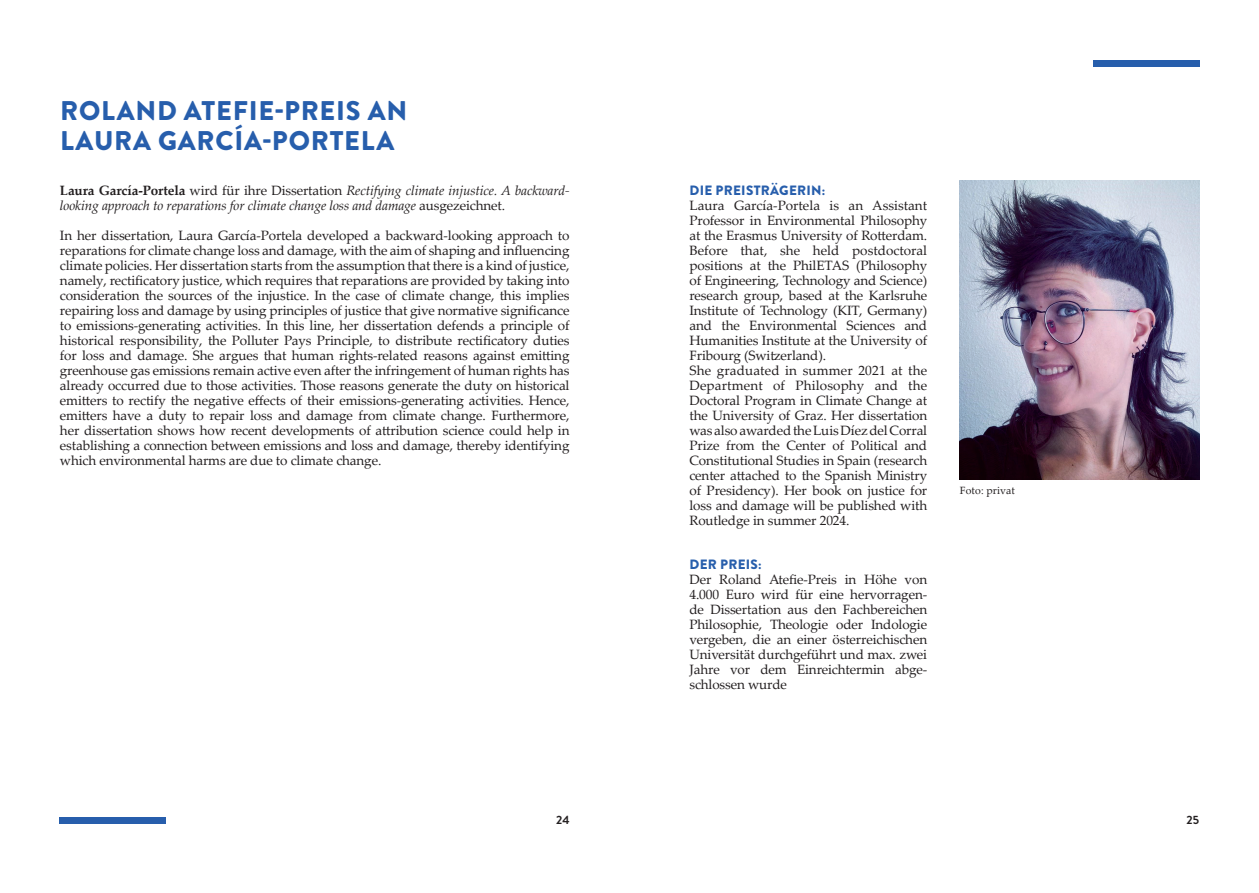
<style>
.page{position:relative;width:1259px;height:893px;background:#fff}
.page>*{position:absolute;margin:0;border:0;box-sizing:border-box;transform-origin:0 0}
.t1{font:900 27px/30px "Brandon Grotesque";letter-spacing:.03em;color:#275eac}
.t2{font:13.5px/15px "Palatino Linotype";letter-spacing:-.01em;color:#231f20;text-align:justify}
.t3{font:italic 13.5px/15px "Palatino Linotype";letter-spacing:-.01em;color:#231f20}
.t4{font:900 13.5px "Brandon Grotesque";letter-spacing:.02em;color:#275eac}
.t5{font:700 12px "Brandon Grotesque";color:#231f20}
.t6{font:10.5px "Palatino Linotype";letter-spacing:.01em;color:#231f20}
.s1{font-weight:700;font-style:normal}
.s2{font-style:normal}
</style>
<div class="page">
<div style="left:60px;top:817px;width:106px;height:7px;background:#275eac"></div>
<div style="left:1093px;top:60px;width:106px;height:7px;background:#275eac"></div>
<img style="left:960px;top:180px;width:239px;height:300px">
<h1 class="t1" style="left:60px;top:96px;width:349px">ROLAND ATEFIE-PREIS AN<br>LAURA GARCÍA-PORTELA</h1>
<p class="t3" style="left:60px;top:182px;width:511px"><span class="s1">Laura García-Portela</span> <span class="s2">wird für ihre Dissertation</span> Rectifying climate injustice. A backward&shy;looking approach to reparations for climate change loss and damage <span class="s2">ausgezeichnet.</span></p>
<p class="t2" style="left:60px;top:227px;width:511px">In her dissertation, Laura García-Portela developed a backward-looking approach to reparations for climate change loss and damage, with the aim of shaping and influencing climate policies. Her dissertation starts from the assumption that there is a kind of justice, namely, rectificatory justice, which requires that reparations are provided by taking into consideration the sources of the injustice. In the case of climate change, this implies repairing loss and damage by using principles of justice that give normative significance to emissions-generating activities. In this line, her dissertation defends a principle of historical responsibility, the Polluter Pays Principle, to distribute rectificatory duties for loss and damage. She argues that human rights-related reasons against emitting greenhouse gas emissions remain active even after the infringement of human rights has already occurred due to those activities. Those reasons generate the duty on historical emitters to rectify the negative effects of their emissions-generating activities. Hence, emitters have a duty to repair loss and damage from climate change. Furthermore, her dissertation shows how recent developments of attribution science could help in establishing a connection between emissions and loss and damage, thereby identifying which environmental harms are due to climate change.</p>
<p class="t5" style="left:556px;top:812px;width:15px">24</p>
<p class="t4" style="left:689px;top:181px;width:137px">DIE PREISTRÄGERIN:</p>
<p class="t2" style="left:689px;top:197px;width:239px;text-align:left">Laura García-Portela is an Assistant Professor in Environmental Philosophy at the Erasmus University of Rotterdam.<br>Before that, she held postdoctoral positions at the PhilETAS (Philosophy of Engineering, Technology and Science) research group, based at the Karlsruhe Institute of Technology (KIT, Germany) and the Environmental Sciences and Humanities Institute at the University of Fribourg (Switzerland).<br>She graduated in summer 2021 at the Department of Philosophy and the Doctoral Program in Climate Change at the University of Graz. Her dissertation was also awarded the Luis Díez del Corral Prize from the Center of Political and Constitutional Studies in Spain (research center attached to the Spanish Ministry of Presidency). Her book on justice for loss and damage will be published with Routledge in summer 2024.</p>
<p class="t4" style="left:689px;top:555px;width:74px">DER PREIS:</p>
<p class="t2" style="left:689px;top:572px;width:239px">Der Roland Atefie-Preis in Höhe von 4.000 Euro wird für eine hervorragen&shy;de Dissertation aus den Fachbereichen Philosophie, Theologie oder Indologie vergeben, die an einer österreichischen Universität durchgeführt und max. zwei Jahre vor dem Einreichtermin abge&shy;schlossen wurde</p>
<p class="t6" style="left:960px;top:483px;width:56px">Foto: privat</p>
<p class="t5" style="left:1186px;top:812px;width:14px">25</p>
</div>
